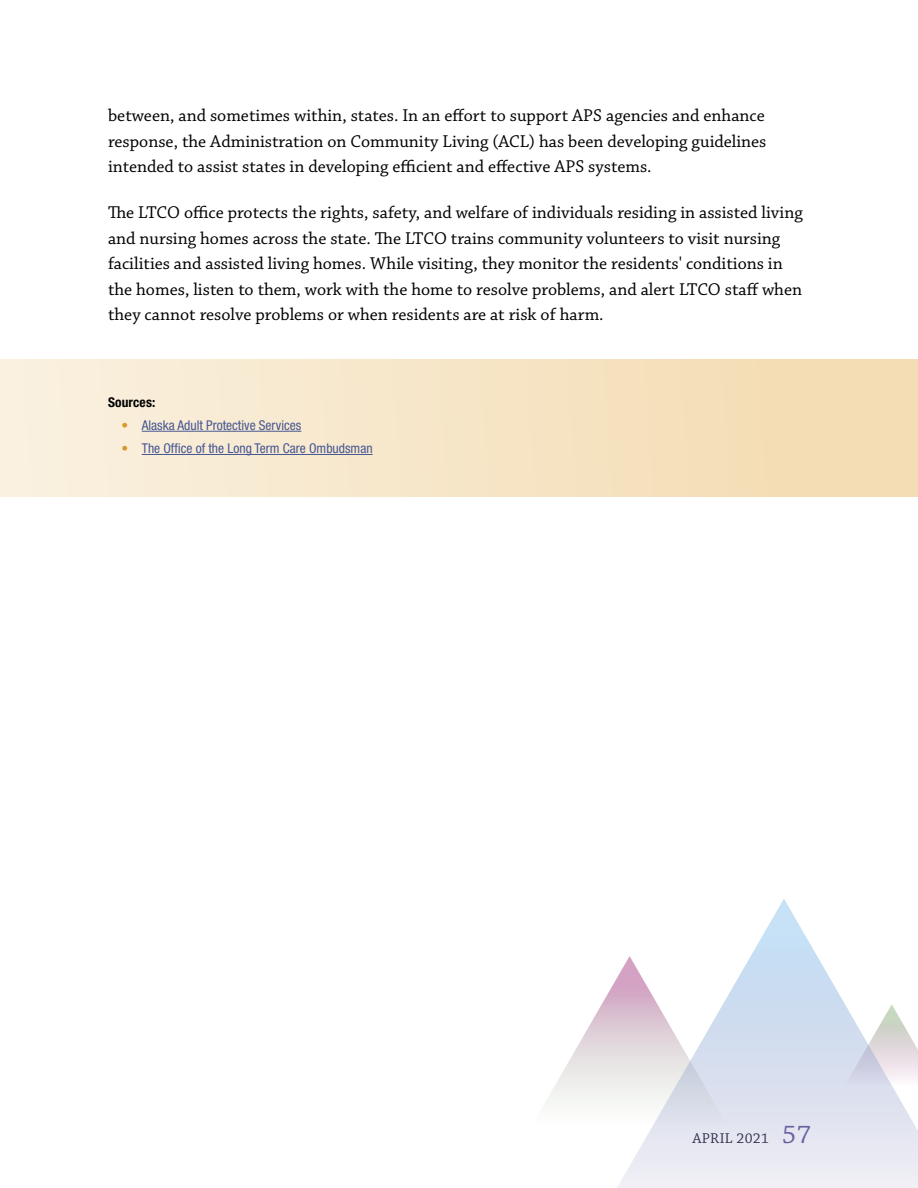
<style>
.page{position:relative;width:918px;height:1188px;background:#fff}
.page>*{position:absolute;margin:0;border:0;box-sizing:border-box;transform-origin:0 0}
.Body_Text{font:18px/25.5px "Chaparral Pro";color:#000;text-align:justify}
.t1{font:15px "Chaparral Pro";letter-spacing:.02em;color:#27223b}
.Sources-small_text_b{font:condensed 13.5px "Helvetica Neue LT Std";color:#465792}
.Sources_Header{font:700 condensed 13.5px "Helvetica Neue LT Std";letter-spacing:.01em;color:#000}
.s1{color:#d9982c}
.s2{font-size:27px;color:#675b9d}
</style>
<div class="page">
<div style="left:0;top:359px;width:918px;height:138px;background:linear-gradient(to right,#faf1e0,#f3dbaf)"></div>
<svg style="left:545px;top:1039px;width:37px;height:65px"></svg>
<svg style="left:582px;top:899px;width:336px;height:289px"></svg>
<hr style="left:142px;top:431px;width:159px;height:1px;background:#465792">
<hr style="left:142px;top:454px;width:231px;height:1px;background:#465792">
<p class="Body_Text" style="left:108px;top:104px;width:660px">between, and sometimes within, states. In an effort to support APS agencies and enhance response, the Administration on Community Living (ACL) has been developing guidelines intended to assist states in developing efficient and effective APS systems.</p>
<p class="Body_Text" style="left:108px;top:200px;width:696px;text-align:left">The LTCO office protects the rights, safety, and welfare of individuals residing in assisted living and nursing homes across the state. The LTCO trains community volunteers to visit nursing facilities and assisted living homes. While visiting, they monitor the residents' conditions in the homes, listen to them, work with the home to resolve problems, and alert LTCO staff when they cannot resolve problems or when residents are at risk of harm.</p>
<p class="Sources_Header" style="left:108px;top:394px;width:49px">Sources:</p>
<p class="Sources-small_text_b" style="left:122px;top:417px;width:181px"><span class="s1">•</span> Alaska Adult Protective Services</p>
<p class="Sources-small_text_b" style="left:122px;top:441px;width:253px"><span class="s1">•</span> The Office of the Long Term Care Ombudsman</p>
<p class="t1" style="left:692px;top:1130px;width:120px">APRIL 2021 <span class="s2">57</span></p>
</div>
